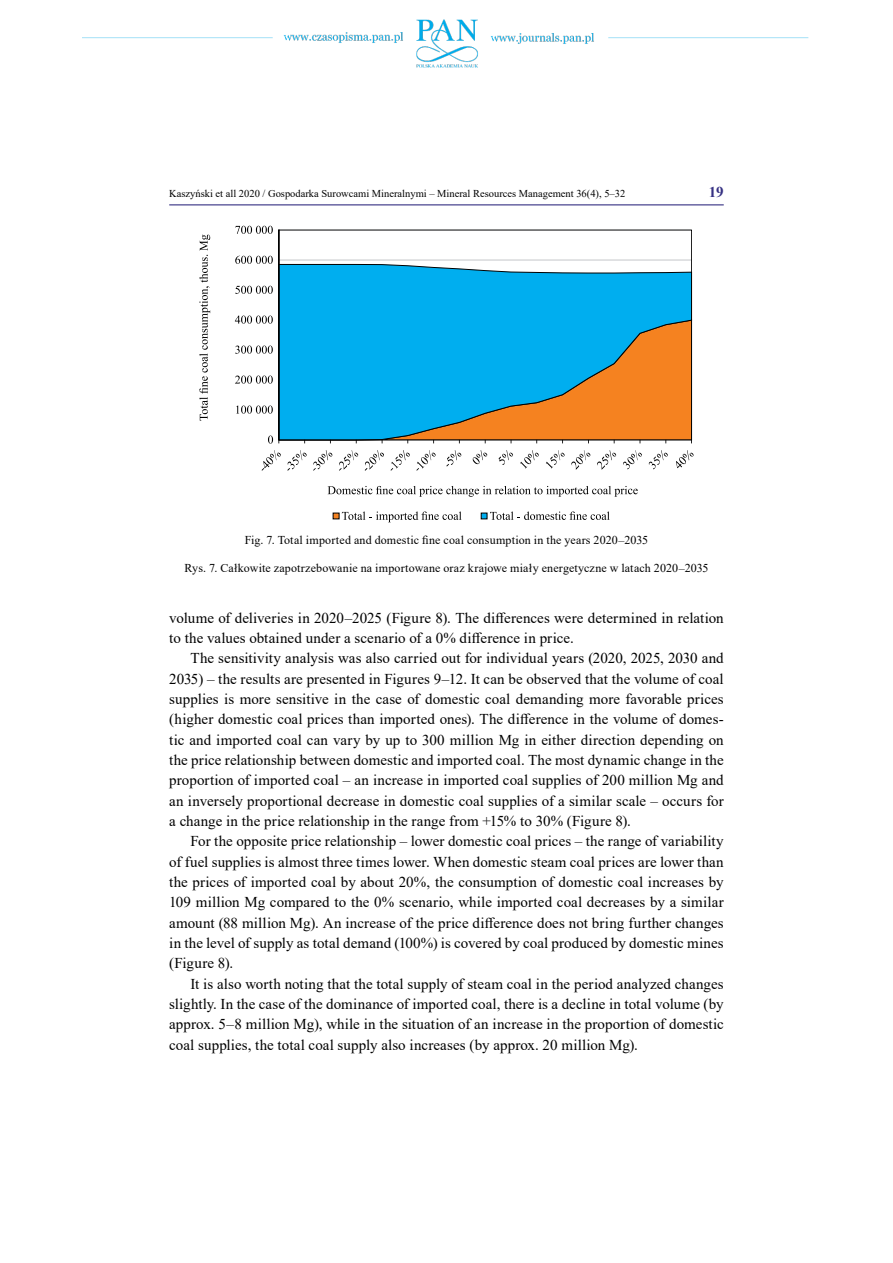
<style>
.page{position:relative;width:893px;height:1263px;background:#fff}
.page>*{position:absolute;margin:0;border:0;box-sizing:border-box;transform-origin:0 0}
.t1{font:15px/20.2px "Times New Roman";letter-spacing:.005em;color:#000;text-align:justify}
.t2{font:700 15px "Times New Roman";color:#363183}
.t3{font:12px "Times New Roman";letter-spacing:.01em;color:#000}
.t4{font:10.5px "Times New Roman";color:#000}
</style>
<div class="page">
<img style="left:82px;top:19px;width:727px;height:49px">
<hr style="left:169px;top:204px;width:555px;height:1px;background:#363183">
<svg style="left:280px;top:230px;width:412px;height:34px"></svg>
<svg style="left:280px;top:264px;width:412px;height:176px;background:#39a4c1"></svg>
<hr style="left:279px;top:230px;width:1px;height:210px;background:#000">
<div style="left:278px;top:230px;width:1px;height:210px;border:1px solid #000"></div>
<svg style="left:268px;top:435px;width:11px;height:9px"></svg>
<svg style="left:236px;top:405px;width:37px;height:9px"></svg>
<svg style="left:235px;top:376px;width:38px;height:8px"></svg>
<svg style="left:235px;top:346px;width:38px;height:8px"></svg>
<svg style="left:235px;top:316px;width:38px;height:8px"></svg>
<svg style="left:235px;top:286px;width:38px;height:8px"></svg>
<svg style="left:235px;top:256px;width:38px;height:8px"></svg>
<svg style="left:235px;top:226px;width:38px;height:8px"></svg>
<svg style="left:262px;top:450px;width:19px;height:21px"></svg>
<svg style="left:287px;top:450px;width:20px;height:21px"></svg>
<svg style="left:313px;top:450px;width:19px;height:21px"></svg>
<svg style="left:339px;top:450px;width:19px;height:21px"></svg>
<svg style="left:365px;top:450px;width:19px;height:21px"></svg>
<svg style="left:390px;top:450px;width:20px;height:21px"></svg>
<svg style="left:416px;top:450px;width:20px;height:21px"></svg>
<svg style="left:446px;top:450px;width:15px;height:16px"></svg>
<svg style="left:473px;top:450px;width:14px;height:14px"></svg>
<svg style="left:499px;top:450px;width:14px;height:15px"></svg>
<svg style="left:520px;top:450px;width:19px;height:19px"></svg>
<svg style="left:546px;top:450px;width:19px;height:19px"></svg>
<svg style="left:571px;top:450px;width:19px;height:20px"></svg>
<svg style="left:597px;top:450px;width:19px;height:20px"></svg>
<svg style="left:623px;top:450px;width:19px;height:19px"></svg>
<svg style="left:649px;top:450px;width:19px;height:19px"></svg>
<svg style="left:676px;top:450px;width:17px;height:18px"></svg>
<svg style="left:328px;top:486px;width:310px;height:11px"></svg>
<svg style="left:333px;top:511px;width:129px;height:11px"></svg>
<svg style="left:481px;top:511px;width:129px;height:9px"></svg>
<svg style="left:199px;top:235px;width:11px;height:186px"></svg>
<p class="t4" style="left:169px;top:186px;width:458px">Kaszyński et all 2020 / Gospodarka Surowcami Mineralnymi – Mineral Resources Management 36(4), 5–32</p>
<p class="t2" style="left:709px;top:181px;width:16px">19</p>
<p class="t3" style="left:245px;top:532px;width:405px">Fig. 7. Total imported and domestic fine coal consumption in the years 2020–2035</p>
<p class="t3" style="left:184px;top:559px;width:526px">Rys. 7. Całkowite zapotrzebowanie na importowane oraz krajowe miały energetyczne w latach 2020–2035</p>
<p class="t1" style="left:169px;top:607px;width:556px">volume of deliveries in 2020–2025 (Figure 8). The differences were determined in relation to the values obtained under a scenario of a 0% difference in price.</p>
<p class="t1" style="left:169px;top:648px;width:556px;text-indent:21px">The sensitivity analysis was also carried out for individual years (2020, 2025, 2030 and 2035) – the results are presented in Figures 9–12. It can be observed that the volume of coal supplies is more sensitive in the case of domestic coal demanding more favorable prices (higher domestic coal prices than imported ones). The difference in the volume of domes&shy;tic and imported coal can vary by up to 300 million Mg in either direction depending on the price relationship between domestic and imported coal. The most dynamic change in the proportion of imported coal – an increase in imported coal supplies of 200 million Mg and an inversely proportional decrease in domestic coal supplies of a similar scale – occurs for a change in the price relationship in the range from +15% to 30% (Figure 8).</p>
<p class="t1" style="left:169px;top:831px;width:556px;text-indent:21px">For the opposite price relationship – lower domestic coal prices – the range of variability of fuel supplies is almost three times lower. When domestic steam coal prices are lower than the prices of imported coal by about 20%, the consumption of domestic coal increases by 109 million Mg compared to the 0% scenario, while imported coal decreases by a similar amount (88 million Mg). An increase of the price difference does not bring further changes in the level of supply as total demand (100%) is covered by coal produced by domestic mines (Figure 8).</p>
<p class="t1" style="left:169px;top:973px;width:556px;text-indent:21px">It is also worth noting that the total supply of steam coal in the period analyzed changes slightly. In the case of the dominance of imported coal, there is a decline in total volume (by approx. 5–8 million Mg), while in the situation of an increase in the proportion of domestic coal supplies, the total coal supply also increases (by approx. 20 million Mg).</p>
</div>
